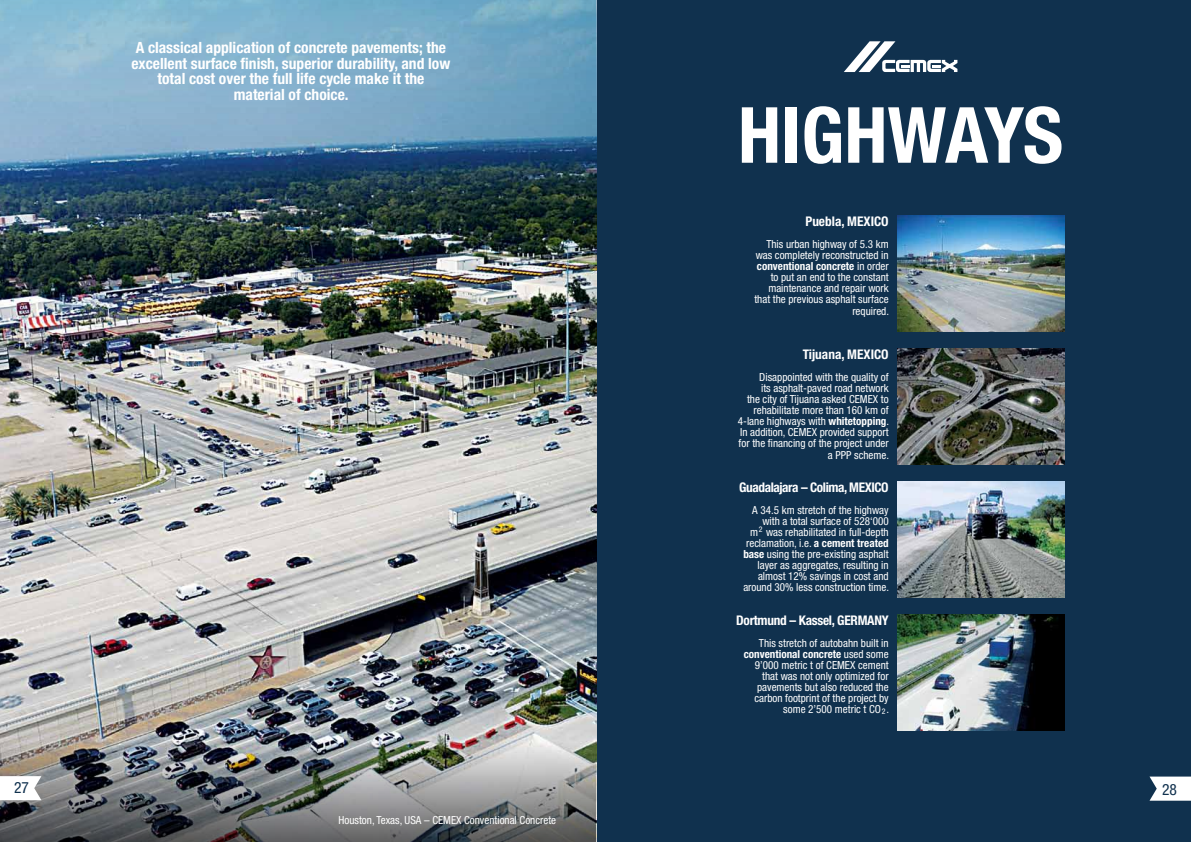
<style>
.page{position:relative;width:1191px;height:842px;background:#fff}
.page>*{position:absolute;margin:0;border:0;box-sizing:border-box;transform-origin:0 0}
.t1{font:700 condensed 77.6px "Helvetica Neue";color:#fff}
.t2{font:700 condensed 15.5px/15.5px "Helvetica Neue";color:#fff;text-align:center}
.t3{font:condensed 15.5px "Helvetica Neue";color:#10314e}
.t4{font:700 condensed 13.3px "Helvetica Neue";letter-spacing:-.02em;color:#fff}
.t5{font:700 condensed 13.3px "Helvetica Neue";color:#fff}
.t6{font:condensed 11.1px/11.1px "Helvetica Neue";color:#fff;text-align:right}
.t7{font:condensed 7.8px "Helvetica Neue";color:#fff}
.s1{font-weight:700}
</style>
<div class="page">
<div style="left:596px;top:0;width:595px;height:842px;background:#10314e"></div>
<img style="left:0;top:335px;width:596px;height:269px">
<img style="left:0;top:604px;width:596px;height:238px">
<img style="left:0;top:0;width:596px;height:335px">
<svg style="left:0;top:776px;width:41px;height:24px"></svg>
<svg style="left:1149px;top:776px;width:42px;height:25px"></svg>
<svg style="left:844px;top:41px;width:113px;height:31px"></svg>
<img style="left:897px;top:216px;width:168px;height:115px">
<img style="left:897px;top:349px;width:168px;height:115px">
<img style="left:897px;top:481px;width:168px;height:116px">
<img style="left:897px;top:614px;width:168px;height:116px">
<h2 class="t2" style="left:132px;top:40px;width:320px">A classical application of concrete pavements; the excellent surface finish, superior durability, and low total cost over the full life cycle make it the material of choice.</h2>
<h2 class="t3" style="left:14px;top:779px;width:16px">27</h2>
<p class="t6" style="left:338px;top:814px;width:219px">Houston, Texas, USA – CEMEX Conventional Concrete</p>
<h1 class="t1" style="left:738px;top:88px;width:327px">HIGHWAYS</h1>
<p class="t5" style="left:805px;top:213px;width:85px">Puebla, MEXICO</p>
<p class="t6" style="left:754px;top:238px;width:136px">This urban highway of 5.3 km was completely reconstructed in <span class="s1">conventional concrete</span> in order to put an end to the constant maintenance and repair work that the previous asphalt surface required.</p>
<p class="t5" style="left:802px;top:346px;width:87px">Tijuana, MEXICO</p>
<p class="t6" style="left:738px;top:371px;width:153px">Disappointed with the quality of<br>its asphalt-paved road network<br>the city of Tijuana asked CEMEX to rehabilitate more than 160 km of<br>4-lane highways with <span class="s1">whitetopping</span>.<br>In addition, CEMEX provided support for the financing of the project under a PPP scheme.</p>
<p class="t4" style="left:739px;top:479px;width:151px">Guadalajara – Colima, MEXICO</p>
<p class="t6" style="left:743px;top:504px;width:147px">A 34.5 km stretch of the highway with a total surface of 528‘000<br>m was rehabilitated in full-depth reclamation, i.e. <span class="s1">a cement treated base</span> using the pre-existing asphalt layer as aggregates, resulting in almost 12% savings in cost and around 30% less construction time.</p>
<p class="t7" style="left:758px;top:525px;width:5px">2</p>
<p class="t4" style="left:736px;top:612px;width:154px">Dortmund – Kassel, GERMANY</p>
<p class="t6" style="left:744px;top:637px;width:147px">This stretch of autobahn built in <span class="s1">conventional concrete</span> used some<br>9’000 metric t of CEMEX cement that was not only optimized for pavements but also reduced the carbon footprint of the project by some 2’500 metric t CO .</p>
<p class="t7" style="left:882px;top:707px;width:5px">2</p>
<h2 class="t3" style="left:1162px;top:781px;width:16px">28</h2>
</div>
